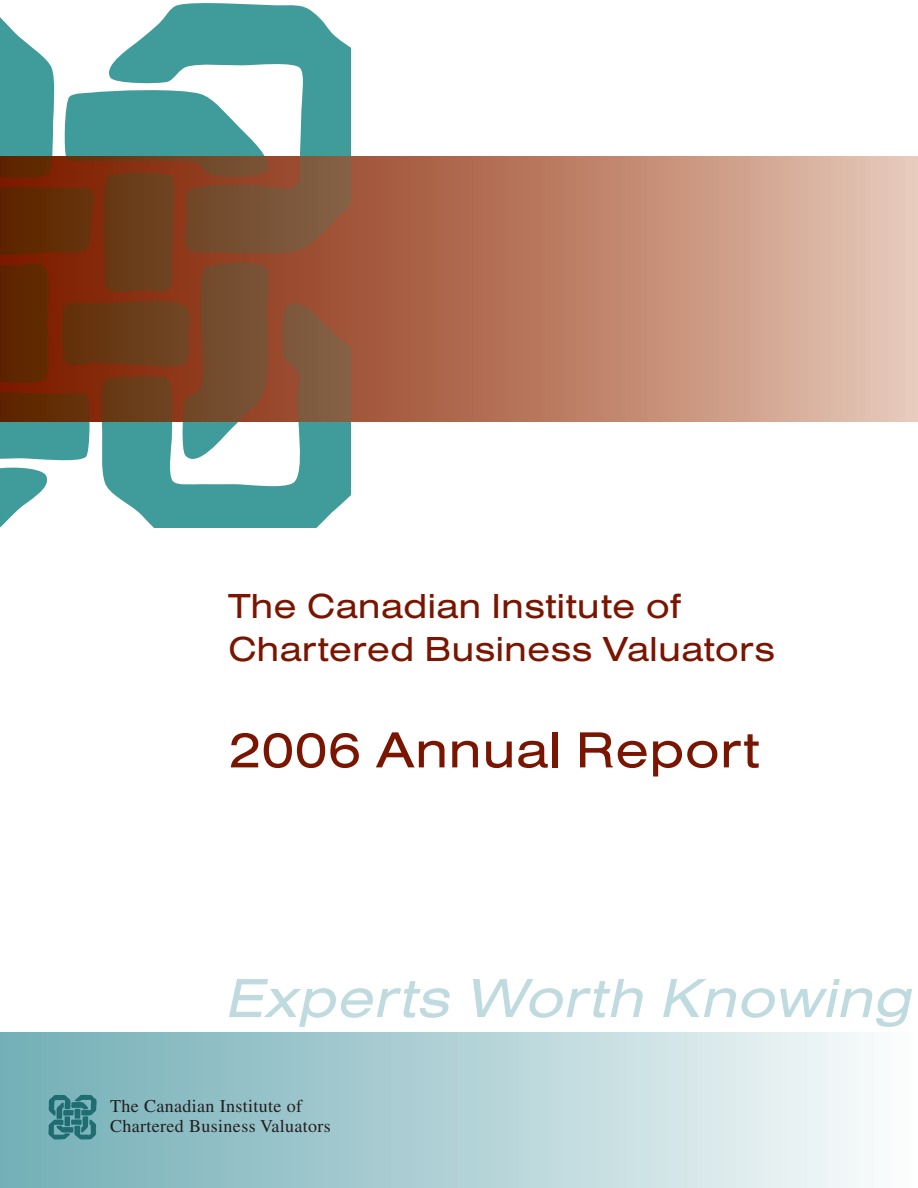
<style>
.page{position:relative;width:918px;height:1188px;background:#fff}
.page>*{position:absolute;margin:0;border:0;box-sizing:border-box;transform-origin:0 0}
.t1{font:57px "Sans Extended Regular Oblique DTC";color:#c0dbdf}
.t2{font:52.5px "Sans Extended Regular DTC";color:#791500}
.t3{font:36px/43.2px "Sans Extended Regular DTC";color:#791500}
.Body_Text{font:18px/19.5px "Times";letter-spacing:.02em;color:#231f20}
</style>
<div class="page">
<svg style="left:351px;top:156px;width:567px;height:266px;background:#c48d76"></svg>
<div style="left:0;top:1033px;width:918px;height:155px;background:linear-gradient(to right,#70acb5,#f9fbfc)"></div>
<svg style="left:0;top:3px;width:351px;height:524px"></svg>
<svg style="left:48px;top:1095px;width:49px;height:45px;background:#42888d"></svg>
<p class="t3" style="left:228px;top:584px;width:549px">The Canadian Institute of<br>Chartered Business Valuators</p>
<p class="t2" style="left:228px;top:720px;width:533px">2006 Annual Report</p>
<p class="t1" style="left:224px;top:965px;width:688px">Experts Worth Knowing</p>
<p class="Body_Text" style="left:110px;top:1096px;width:222px">The Canadian Institute of<br>Chartered Business Valuators</p>
</div>
